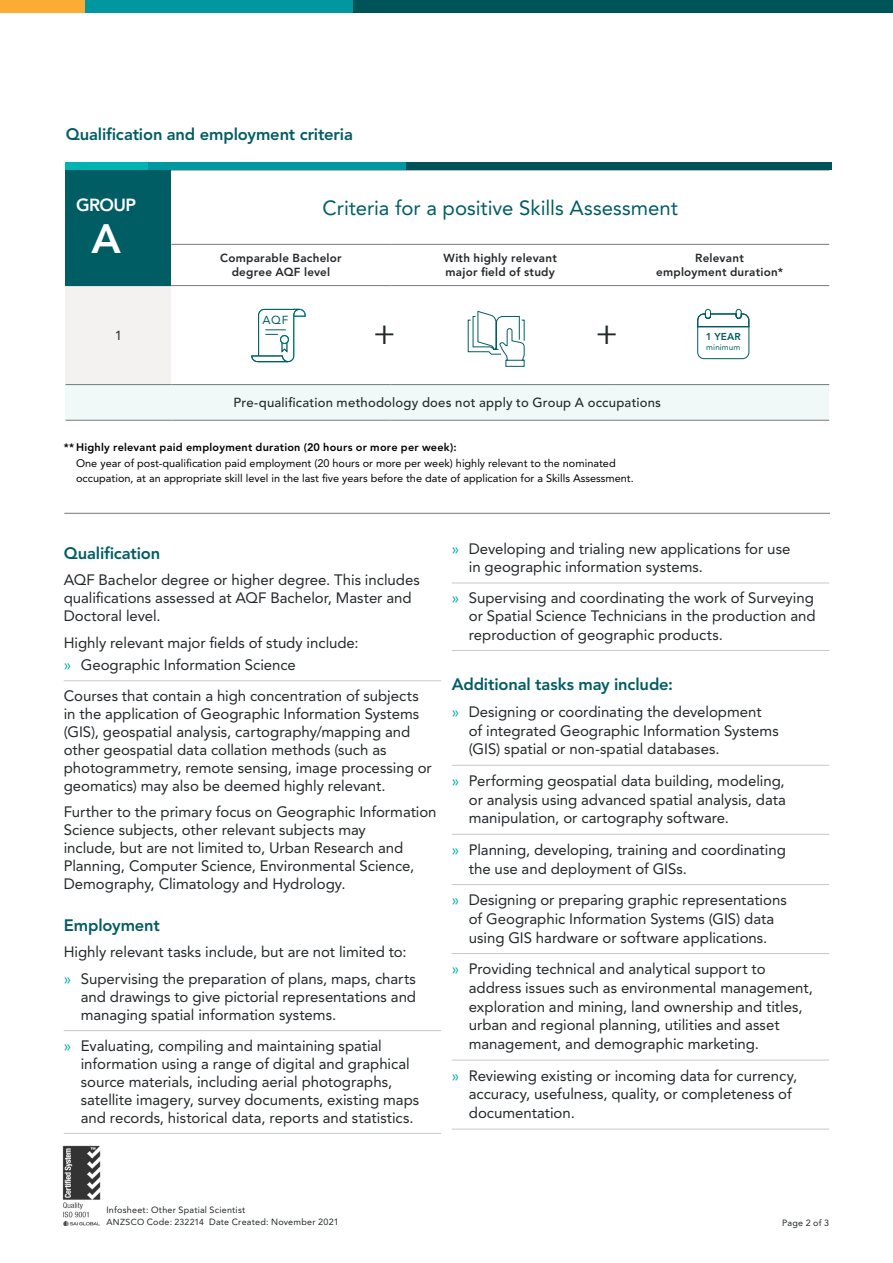
<style>
.page{position:relative;width:893px;height:1263px;background:#fff}
.page>*{position:absolute;margin:0;border:0;box-sizing:border-box;transform-origin:0 0}
.t1{font:800 40.8px "Avenir LT Std";color:#fff}
.t2{font:37.8px "Minion Pro";color:#23282a}
.t3{font:20.4px "Avenir LT Std";color:#005d63}
.t4{font:800 17.4px "Avenir LT Std";letter-spacing:-.03em;color:#fff}
.t5{font:800 16.5px "Avenir LT Std";letter-spacing:-.01em;color:#005d63}
.t6{font:15px/18px "Avenir LT Std";letter-spacing:-.005em;color:#23282a}
.t7{font:500 13.05px "Avenir LT Std";letter-spacing:.015em;color:#23282a}
.t8{font:13.05px "Avenir LT Std";color:#23282a}
.t9{font:800 11.7px/14px "Avenir LT Std";letter-spacing:.02em;color:#23282a;text-align:center}
.t10{font:11.55px "Avenir LT Std";color:#005d63}
.t11{font:10.95px/14.5px "Avenir LT Std";color:#000}
.t12{font:800 10.95px "Avenir LT Std";letter-spacing:.025em;color:#000}
.t13{font:800 9.9px "Avenir LT Std";color:#005d63}
.t14{font:9px/12px "Avenir LT Std";letter-spacing:.025em;color:#23282a}
.t15{font:8.1px "Avenir LT Std";letter-spacing:.015em;color:#005d63}
.s1{color:#00afaa}
.s2{font-size:8.7px}
</style>
<div class="page">
<img style="left:63px;top:1146px;width:37px;height:80px">
<div style="left:79px;top:0;width:372px;height:13px;background:#0097a0"></div>
<div style="left:354px;top:0;width:539px;height:13px;background:#005356"></div>
<div style="left:0;top:0;width:84px;height:13px;background:#fbac34"></div>
<div style="left:65px;top:170px;width:106px;height:116px;background:#005d63"></div>
<svg style="left:171px;top:243px;width:658px;height:1px"></svg>
<div style="left:65px;top:286px;width:106px;height:99px;background:#f3f2f1"></div>
<div style="left:65px;top:385px;width:764px;height:35px;background:#f1f9f8"></div>
<hr style="left:171px;top:170px;width:220px;height:1px;background:#78777a">
<hr style="left:391px;top:170px;width:219px;height:1px;background:#78777a">
<hr style="left:610px;top:170px;width:219px;height:1px;background:#78777a">
<hr style="left:171px;top:244px;width:220px;height:1px;background:#78777a">
<hr style="left:391px;top:244px;width:219px;height:1px;background:#78777a">
<hr style="left:610px;top:244px;width:219px;height:1px;background:#78777a">
<hr style="left:171px;top:285px;width:220px;height:1px;background:#78777a">
<hr style="left:391px;top:285px;width:219px;height:1px;background:#78777a">
<hr style="left:610px;top:285px;width:219px;height:1px;background:#78777a">
<hr style="left:65px;top:384px;width:106px;height:1px;background:#78777a">
<hr style="left:171px;top:384px;width:220px;height:1px;background:#78777a">
<hr style="left:391px;top:384px;width:219px;height:1px;background:#78777a">
<hr style="left:610px;top:384px;width:219px;height:1px;background:#78777a">
<hr style="left:65px;top:420px;width:106px;height:1px;background:#78777a">
<hr style="left:171px;top:420px;width:220px;height:1px;background:#78777a">
<hr style="left:391px;top:420px;width:219px;height:1px;background:#78777a">
<hr style="left:610px;top:420px;width:219px;height:1px;background:#78777a">
<div style="left:144px;top:162px;width:369px;height:8px;background:#0097a0"></div>
<div style="left:406px;top:162px;width:425px;height:8px;background:#005356"></div>
<div style="left:65px;top:162px;width:83px;height:8px;background:#00b5b1"></div>
<svg style="left:251px;top:309px;width:55px;height:53px"></svg>
<div style="left:280px;top:335px;width:9px;height:9px;background:#fff;border:1px solid #005d63;border-radius:50%"></div>
<div style="left:280px;top:335px;width:9px;height:9px;border:1px solid #00788c;border-radius:50%"></div>
<svg style="left:697px;top:309px;width:52px;height:50px"></svg>
<svg style="left:467px;top:310px;width:58px;height:57px"></svg>
<hr style="left:64px;top:513px;width:766px;height:1px;background:#78777a">
<hr style="left:64px;top:680px;width:377px;height:1px;background:#c7c9c8">
<hr style="left:64px;top:1030px;width:377px;height:1px;background:#c7c9c8">
<hr style="left:64px;top:1133px;width:377px;height:1px;background:#c7c9c8">
<hr style="left:452px;top:583px;width:377px;height:1px;background:#c7c9c8">
<hr style="left:452px;top:650px;width:377px;height:1px;background:#c7c9c8">
<hr style="left:452px;top:765px;width:377px;height:1px;background:#c7c9c8">
<hr style="left:452px;top:834px;width:377px;height:1px;background:#c7c9c8">
<hr style="left:452px;top:884px;width:377px;height:1px;background:#c7c9c8">
<hr style="left:452px;top:953px;width:377px;height:1px;background:#c7c9c8">
<hr style="left:452px;top:1060px;width:377px;height:1px;background:#c7c9c8">
<hr style="left:452px;top:1129px;width:377px;height:1px;background:#c7c9c8">
<p class="t5" style="left:66px;top:125px;width:288px">Qualification and employment criteria</p>
<p class="t4" style="left:76px;top:194px;width:62px">GROUP</p>
<h1 class="t1" style="left:92px;top:215px;width:31px">A</h1>
<p class="t8" style="left:115px;top:328px;width:9px">1</p>
<h3 class="t3" style="left:323px;top:196px;width:357px">Criteria for a positive Skills Assessment</h3>
<p class="t9" style="left:220px;top:251px;width:123px">Comparable Bachelor degree AQF level</p>
<p class="t9" style="left:444px;top:251px;width:115px;text-align:left">With highly relevant major field of study</p>
<p class="t9" style="left:656px;top:251px;width:129px">Relevant<br>employment duration*</p>
<p class="t10" style="left:263px;top:313px;width:27px">AQF</p>
<h2 class="t2" style="left:373px;top:307px;width:23px">+</h2>
<h2 class="t2" style="left:596px;top:307px;width:23px">+</h2>
<p class="t7" style="left:234px;top:395px;width:429px">Pre-qualification methodology does not apply to Group A occupations</p>
<p class="t13" style="left:706px;top:331px;width:37px">1 YEAR</p>
<p class="t15" style="left:706px;top:342px;width:36px">minimum</p>
<p class="t12" style="left:64px;top:440px;width:394px">** Highly relevant paid employment duration (20 hours or more per week):</p>
<p class="t11" style="left:76px;top:456px;width:559px">One year of post-qualification paid employment (20 hours or more per week) highly relevant to the nominated occupation, at an appropriate skill level in the last five years before the date of application for a Skills Assessment.</p>
<p class="t5" style="left:64px;top:543px;width:98px">Qualification</p>
<p class="t6" style="left:64px;top:571px;width:357px">AQF Bachelor degree or higher degree. This includes qualifications assessed at AQF Bachelor, Master and<br>Doctoral level.</p>
<p class="t6" style="left:64px;top:631px;width:296px;line-height:22.2px">Highly relevant major fields of study include: <span class="s1">»</span> Geographic Information Science</p>
<p class="t6" style="left:64px;top:687px;width:370px">Courses that contain a high concentration of subjects in the application of Geographic Information Systems (GIS), geospatial analysis, cartography/mapping and other geospatial data collation methods (such as photogrammetry, remote sensing, image processing or geomatics) may also be deemed highly relevant.</p>
<p class="t6" style="left:64px;top:803px;width:374px">Further to the primary focus on Geographic Information Science subjects, other relevant subjects may<br>include, but are not limited to, Urban Research and Planning, Computer Science, Environmental Science, Demography, Climatology and Hydrology.</p>
<p class="t5" style="left:64px;top:915px;width:98px">Employment</p>
<p class="t6" style="left:64px;top:939px;width:354px;line-height:26.5px">Highly relevant tasks include, but are not limited to: <span class="s1">»</span> Supervising the preparation of plans, maps, charts</p>
<p class="t6" style="left:81px;top:988px;width:337px">and drawings to give pictorial representations and managing spatial information systems.</p>
<p class="t6" style="left:81px;top:1036px;width:340px;text-indent:-17px"><span class="s1">»</span> Evaluating, compiling and maintaining spatial information using a range of digital and graphical source materials, including aerial photographs, satellite imagery, survey documents, existing maps and records, historical data, reports and statistics.</p>
<p class="t6" style="left:469px;top:540px;width:323px;text-indent:-17px"><span class="s1">»</span> Developing and trialing new applications for use in geographic information systems.</p>
<p class="t6" style="left:469px;top:589px;width:348px;text-align:justify;text-indent:-17px"><span class="s1">»</span> Supervising and coordinating the work of Surveying or Spatial Science Technicians in the production and reproduction of geographic products.</p>
<p class="t5" style="left:452px;top:674px;width:223px">Additional tasks may include:</p>
<p class="t6" style="left:469px;top:702px;width:311px;line-height:18.8px;text-indent:-17px"><span class="s1">»</span> Designing or coordinating the development of integrated Geographic Information Systems (GIS) spatial or non-spatial databases.</p>
<p class="t6" style="left:469px;top:771px;width:319px;line-height:18.8px;text-align:justify;text-indent:-17px"><span class="s1">»</span> Performing geospatial data building, modeling, or analysis using advanced spatial analysis, data manipulation, or cartography software.</p>
<p class="t6" style="left:469px;top:840px;width:318px;line-height:18.8px;text-indent:-17px"><span class="s1">»</span> Planning, developing, training and coordinating the use and deployment of GISs.</p>
<p class="t6" style="left:452px;top:891px;width:336px;line-height:18.8px;text-align:center"><span class="s1">»</span> Designing or preparing graphic representations of Geographic Information Systems (GIS) data using GIS hardware or software applications.</p>
<p class="t6" style="left:469px;top:960px;width:346px;line-height:18.8px;text-indent:-17px"><span class="s1">»</span> Providing technical and analytical support to address issues such as environmental management, exploration and mining, land ownership and titles, urban and regional planning, utilities and asset management, and demographic marketing.</p>
<p class="t6" style="left:469px;top:1066px;width:330px;line-height:18.8px;text-indent:-17px"><span class="s1">»</span> Reviewing existing or incoming data for currency, accuracy, usefulness, quality, or completeness of documentation.</p>
<p class="t14" style="left:106px;top:1204px;width:234px">Infosheet: Other Spatial Scientist<br><span class="s2">ANZSCO</span> Code: <span class="s2">232214</span> Date Created: November 2021</p>
<p class="t14" style="left:782px;top:1217px;width:48px">Page 2 of 3</p>
</div>
